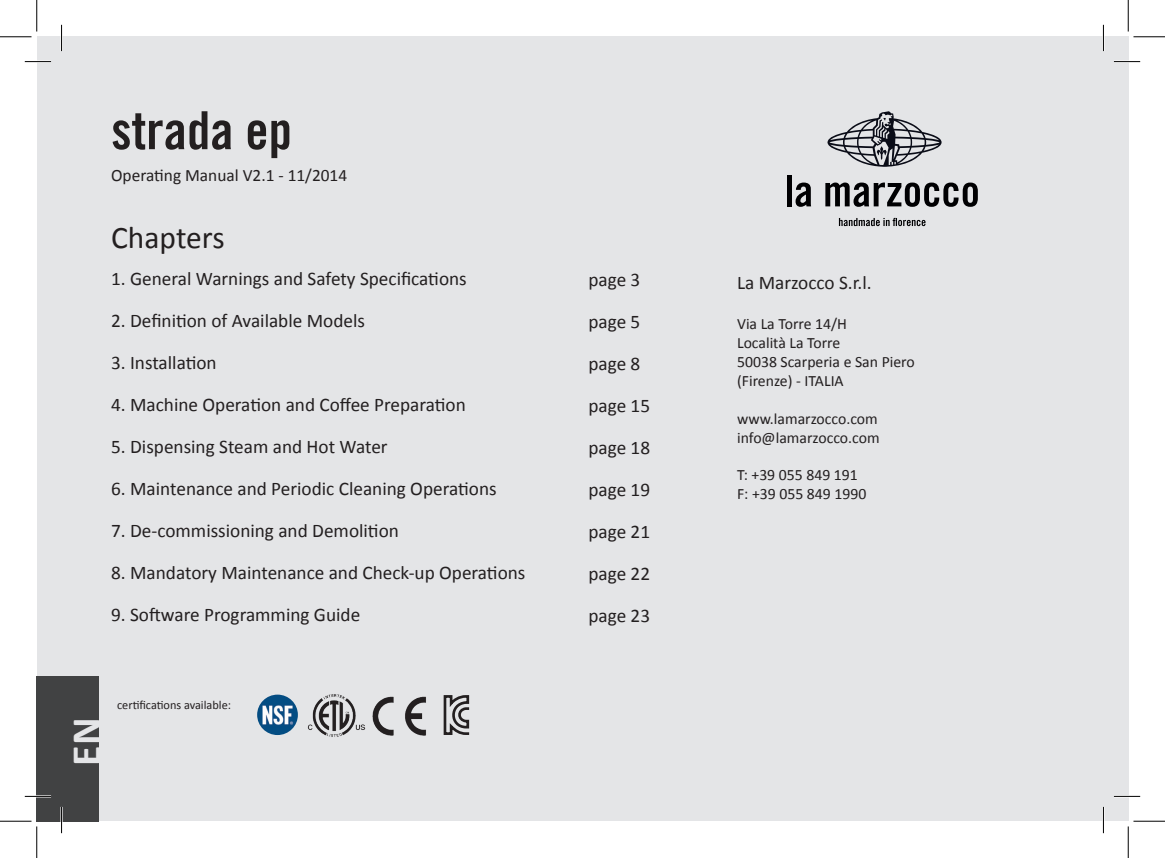
<style>
.page{position:relative;width:1165px;height:858px;background:#fff}
.page>*{position:absolute;margin:0;border:0;box-sizing:border-box;transform-origin:0 0}
.t1{font:52.5px "Trade Gothic LT Bold Cond Twenty";color:#231f20}
.t2{font:700 42px "Calibri";color:#e4e5e7}
.t3{font:31.5px "Calibri";color:#231f20}
.t4{font:19.25px/42px "Calibri";color:#231f20}
.t5{font:17.32px "Calibri";color:#231f20}
.t6{font:15.75px/18.9px "Calibri";color:#231f20}
.t7{font:12.25px "Calibri";color:#231f20}
</style>
<div class="page">
<div style="left:1103px;top:37px;width:25px;height:784px;background:#e4e5e7"></div>
<div style="left:37px;top:37px;width:1066px;height:784px;background:#e4e5e7"></div>
<div style="left:37px;top:675px;width:62px;height:146px;background:#414243"></div>
<img style="left:257px;top:694px;width:41px;height:40px;border-radius:20px">
<img style="left:372px;top:696px;width:54px;height:39px">
<img style="left:307px;top:694px;width:58px;height:43px">
<svg style="left:827px;top:111px;width:114px;height:56px"></svg>
<div style="left:787px;top:175px;width:5px;height:31px;background:#000002"></div>
<svg style="left:795px;top:182px;width:16px;height:25px"></svg>
<svg style="left:825px;top:182px;width:153px;height:25px"></svg>
<svg style="left:839px;top:218px;width:86px;height:8px"></svg>
<svg style="left:444px;top:695px;width:25px;height:39px"></svg>
<hr style="left:25px;top:60px;width:26px;height:3px;background:#fff">
<hr style="left:1114px;top:60px;width:26px;height:3px;background:#fff">
<hr style="left:25px;top:795px;width:26px;height:2px;background:#fff">
<hr style="left:1114px;top:795px;width:26px;height:2px;background:#fff">
<hr style="left:60px;top:25px;width:3px;height:26px;background:#fff">
<hr style="left:60px;top:806px;width:3px;height:26px;background:#fff">
<hr style="left:1102px;top:25px;width:2px;height:26px;background:#fff">
<hr style="left:1102px;top:806px;width:2px;height:26px;background:#fff">
<svg style="left:25px;top:61px;width:26px;height:1px"></svg>
<svg style="left:1114px;top:61px;width:26px;height:1px"></svg>
<svg style="left:25px;top:795px;width:26px;height:1px"></svg>
<svg style="left:1114px;top:795px;width:26px;height:1px"></svg>
<svg style="left:61px;top:25px;width:1px;height:26px"></svg>
<svg style="left:61px;top:806px;width:1px;height:26px"></svg>
<svg style="left:1103px;top:25px;width:1px;height:26px"></svg>
<svg style="left:1103px;top:806px;width:1px;height:26px"></svg>
<hr style="left:0;top:36px;width:32px;height:1px;background:#000">
<hr style="left:1133px;top:36px;width:32px;height:1px;background:#000">
<hr style="left:0;top:820px;width:32px;height:1px;background:#000">
<hr style="left:1133px;top:820px;width:32px;height:1px;background:#000">
<hr style="left:36px;top:0;width:1px;height:32px;background:#000">
<hr style="left:36px;top:826px;width:1px;height:31px;background:#000">
<hr style="left:1128px;top:0;width:1px;height:32px;background:#000">
<hr style="left:1128px;top:826px;width:1px;height:31px;background:#000">
<h1 class="t1" style="left:111px;top:98px;width:182px">strada ep</h1>
<p class="t5" style="left:111px;top:164px;width:238px">Operating Manual V2.1 - 11/2014</p>
<h3 class="t3" style="left:111px;top:217px;width:115px">Chapters</h3>
<p class="t4" style="left:111px;top:257px;width:357px">1. General Warnings and Safety Specifications</p>
<p class="t4" style="left:111px;top:299px;width:255px">2. Definition of Available Models</p>
<p class="t4" style="left:111px;top:341px;width:107px">3. Installation</p>
<p class="t4" style="left:111px;top:383px;width:356px">4. Machine Operation and Coffee Preparation</p>
<p class="t4" style="left:111px;top:425px;width:278px">5. Dispensing Steam and Hot Water</p>
<p class="t4" style="left:111px;top:467px;width:387px">6. Maintenance and Periodic Cleaning Operations</p>
<p class="t4" style="left:111px;top:509px;width:289px">7. De-commissioning and Demolition</p>
<p class="t4" style="left:111px;top:551px;width:416px">8. Mandatory Maintenance and Check-up Operations</p>
<p class="t4" style="left:111px;top:593px;width:251px">9. Software Programming Guide</p>
<h2 class="t2" style="left:59px;top:765px;width:50px;rotate:-90deg">EN</h2>
<p class="t7" style="left:117px;top:697px;width:115px">certifications available:</p>
<p class="t4" style="left:588px;top:258px;width:63px">page 3 page 5 page 8 page 15 page 18 page 19 page 21 page 22 page 23</p>
<p class="t4" style="left:737px;top:262px;width:136px">La Marzocco S.r.l.</p>
<p class="t6" style="left:737px;top:314px;width:179px">Via La Torre 14/H<br>Località La Torre<br>50038 Scarperia e San Piero (Firenze) - ITALIA</p>
<p class="t6" style="left:737px;top:409px;width:144px">www.lamarzocco.com info@lamarzocco.com</p>
<p class="t6" style="left:737px;top:465px;width:131px">T: +39 055 849 191<br>F: +39 055 849 1990</p>
</div>
